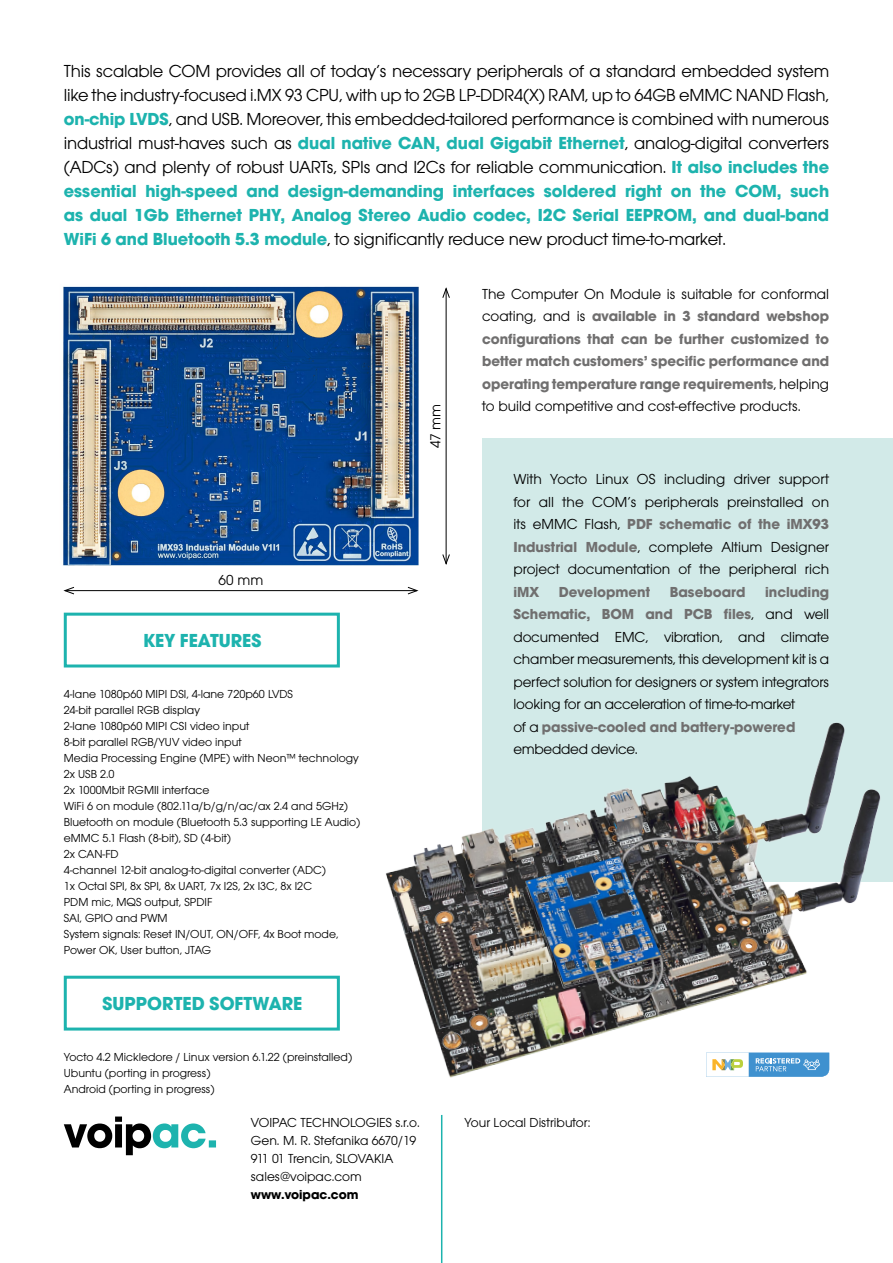
<style>
.page{position:relative;width:893px;height:1263px;background:#fff}
.page>*{position:absolute;margin:0;border:0;box-sizing:border-box;transform-origin:0 0}
.t1{font:700 19.5px "Avant Gar Got Itc TCE";color:#1db3ae}
.t2{font:18px/24px "Avant Gar Got Itc TCE Boo";letter-spacing:-.01em;color:#000;text-align:justify}
.t3{font:700 18px/24px "Avant Gar Got Itc TCE";color:#1db3ae}
.t4{font:15px/22.5px "Avant Gar Got Itc TCE Boo";color:#000}
.t5{font:700 15px/22.5px "Avant Gar Got Itc TCE";color:#706f6f;text-align:justify}
.t6{font:15px "Avant Gar Got Itc TCE Boo";letter-spacing:-.02em;color:#000}
.t7{font:13.5px/18px "Avant Gar Got Itc TCE Boo";color:#000}
.t8{font:700 13.5px "Avant Gar Got Itc TCE";color:#000}
.t9{font:12px/16px "Avant Gar Got Itc TCE Boo";color:#000}
.s1{font-family:"Avant Gar Got Itc TCE";font-weight:700;color:#1db3ae}
.s2{font-family:"Avant Gar Got Itc TCE Boo";font-weight:400;color:#000}
.s3{font-family:"Avant Gar Got Itc TCE";font-weight:700;color:#706f6f}
</style>
<div class="page">
<img style="left:63px;top:286px;width:356px;height:280px">
<div style="left:482px;top:438px;width:411px;height:444px;background:#d2eae8"></div>
<img style="left:330px;top:722px;width:551px;height:399px">
<hr style="left:441px;top:1115px;width:1px;height:148px;background:#1db3ae">
<svg style="left:64px;top:1116px;width:152px;height:39px"></svg>
<hr style="left:65px;top:590px;width:352px;height:1px;background:#000">
<svg style="left:63px;top:587px;width:12px;height:8px"></svg>
<svg style="left:407px;top:587px;width:12px;height:8px"></svg>
<hr style="left:446px;top:289px;width:1px;height:275px;background:#000">
<svg style="left:442px;top:553px;width:8px;height:12px"></svg>
<svg style="left:442px;top:287px;width:8px;height:12px"></svg>
<div style="left:64px;top:613px;width:276px;height:54px;border:3px solid #1db3ae"></div>
<div style="left:64px;top:976px;width:276px;height:54px;border:3px solid #1db3ae"></div>
<svg style="left:706px;top:1053px;width:123px;height:24px"></svg>
<p class="t2" style="left:64px;top:59px;width:767px">This scalable COM provides all of today’s necessary peripherals of a standard embedded system like the industry-focused i.MX 93 CPU, with up to 2GB LP-DDR4(X) RAM, up to 64GB eMMC NAND Flash, <span class="s1">on-chip LVDS</span>, and USB. Moreover, this embedded-tailored performance is combined with numerous industrial must-haves such as <span class="s1">dual native CAN, dual Gigabit Ethernet</span>, analog-digital converters (ADCs) and plenty of robust UARTs, SPIs and I2Cs for reliable communication. <span class="s1">It also includes the</span></p>
<h2 class="t3" style="left:64px;top:179px;width:767px">essential high-speed and design-demanding interfaces soldered right on the COM, such as dual 1Gb Ethernet PHY, Analog Stereo Audio codec, I2C Serial EEPROM, and dual-band</h2>
<h2 class="t2" style="left:64px;top:227px;width:664px"><span class="s1">WiFi 6 and Bluetooth 5.3 module</span>, to significantly reduce new product time-to-market.</h2>
<p class="t4" style="left:482px;top:282px;width:349px">The Computer On Module is suitable for conformal</p>
<p class="t5" style="left:482px;top:305px;width:349px"><span class="s2">coating, and is</span> available in 3 standard webshop configurations that can be further customized to better match customers’ specific performance and operating temperature range requirements<span class="s2">, helping</span></p>
<p class="t4" style="left:482px;top:395px;width:320px">to build competitive and cost-effective products.</p>
<p class="t4" style="left:424px;top:448px;width:46px;rotate:-90deg">47 mm</p>
<p class="t4" style="left:219px;top:569px;width:46px">60 mm</p>
<h1 class="t1" style="left:143px;top:628px;width:120px">KEY FEATURES</h1>
<p class="t9" style="left:64px;top:685px;width:298px">4-lane 1080p60 MIPI DSI, 4-lane 720p60 LVDS<br>24-bit parallel RGB display<br>2-lane 1080p60 MIPI CSI video input<br>8-bit parallel RGB/YUV video input<br>Media Processing Engine (MPE) with Neon™ technology 2x USB 2.0<br>2x 1000Mbit RGMII interface<br>WiFi 6 on module (802.11a/b/g/n/ac/ax 2.4 and 5GHz)<br>Bluetooth on module (Bluetooth 5.3 supporting LE Audio) eMMC 5.1 Flash (8-bit), SD (4-bit)<br>2x CAN-FD<br>4-channel 12-bit analog-to-digital converter (ADC)<br>1x Octal SPI, 8x SPI, 8x UART, 7x I2S, 2x I3C, 8x I2C<br>PDM mic, MQS output, SPDIF<br>SAI, GPIO and PWM<br>System signals: Reset IN/OUT, ON/OFF, 4x Boot mode, Power OK, User button, JTAG</p>
<h1 class="t1" style="left:103px;top:991px;width:201px">SUPPORTED SOFTWARE</h1>
<p class="t4" style="left:513px;top:468px;width:317px">With Yocto Linux OS including driver support for all the COM’s peripherals preinstalled on</p>
<p class="t5" style="left:513px;top:513px;width:317px"><span class="s2">its eMMC Flash,</span> PDF schematic of the iMX93</p>
<p class="t4" style="left:513px;top:535px;width:317px"><span class="s3">Industrial Module</span>, complete Altium Designer project documentation of the peripheral rich</p>
<p class="t5" style="left:513px;top:580px;width:27px">iMX</p>
<p class="t5" style="left:559px;top:580px;width:93px">Development</p>
<p class="t5" style="left:670px;top:580px;width:77px">Baseboard</p>
<p class="t5" style="left:513px;top:580px;width:317px;text-align:right">including<br>Schematic, BOM and PCB files<span class="s2">, and well</span></p>
<p class="t4" style="left:513px;top:625px;width:317px;text-align:justify">documented EMC, vibration, and climate chamber measurements, this development kit is a perfect solution for designers or system integrators looking for an acceleration of time-to-market</p>
<p class="t5" style="left:513px;top:715px;width:283px"><span class="s2">of a</span> passive-cooled and battery-powered</p>
<p class="t6" style="left:513px;top:740px;width:126px">embedded device.</p>
<p class="t9" style="left:64px;top:1049px;width:290px">Yocto 4.2 Mickledore / Linux version 6.1.22 (preinstalled)<br>Ubuntu (porting in progress)<br>Android (porting in progress)</p>
<p class="t7" style="left:251px;top:1113px;width:170px">VOIPAC TECHNOLOGIES s.r.o.</p>
<p class="t7" style="left:464px;top:1113px;width:128px">Your Local Distributor:</p>
<p class="t7" style="left:251px;top:1131px;width:167px">Gen. M. R. Stefanika 6670/19<br>911 01 Trencin, SLOVAKIA sales@voipac.com</p>
<p class="t8" style="left:251px;top:1186px;width:109px">www.voipac.com</p>
</div>
